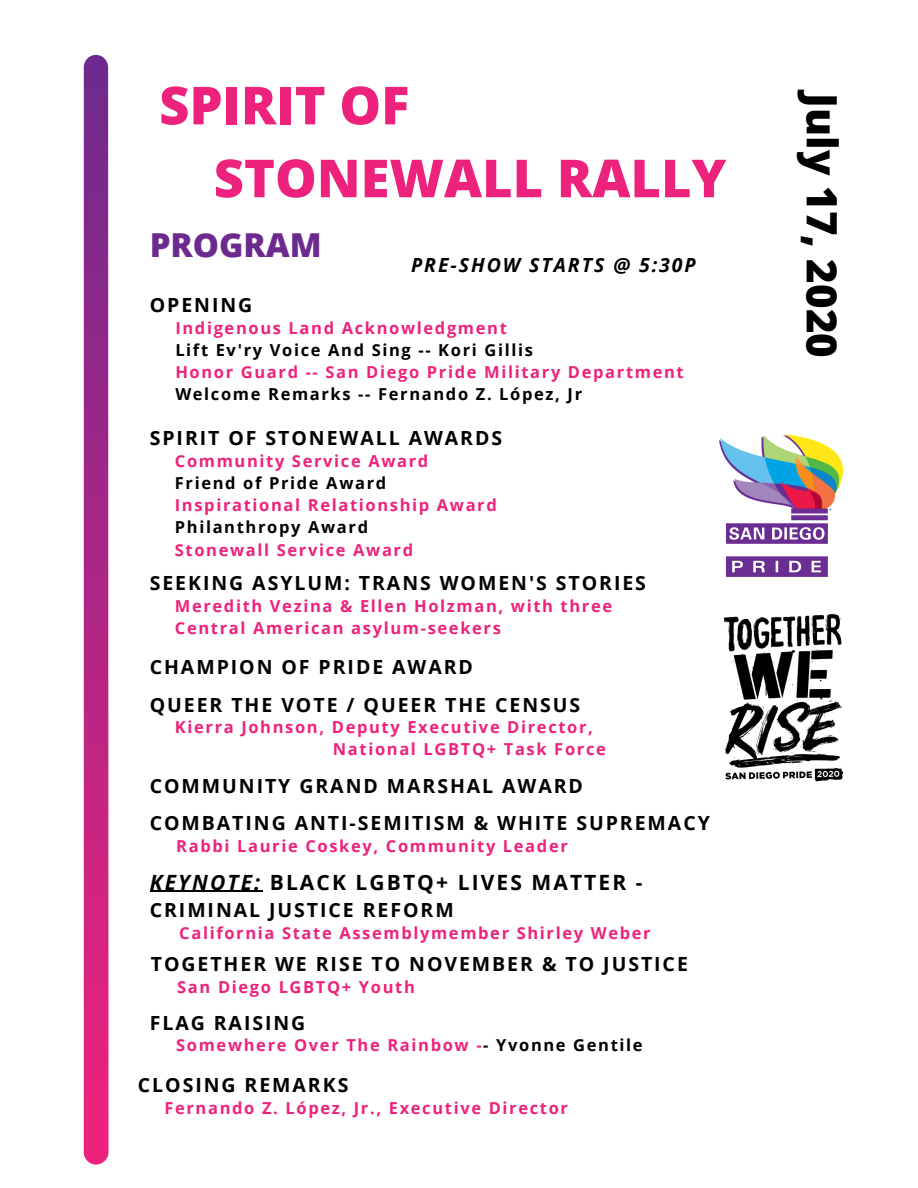
<style>
.page{position:relative;width:918px;height:1188px;background:#fff}
.page>*{position:absolute;margin:0;border:0;box-sizing:border-box;transform-origin:0 0}
.t1{font:800 52.5px/72.9px "Open Sans";color:#ed227c}
.t2{font:800 42px "Open Sans";color:#000}
.t3{font:800 33px "Open Sans";color:#6c2a8e}
.t4{font:700 21px "Open Sans";letter-spacing:.1em;color:#010103}
.t5{font:700 19.5px "Open Sans";letter-spacing:.1em;color:#010103}
.t6{font:italic 700 19.5px "Open Sans";letter-spacing:.1em;color:#010103}
.t7{font:700 16.5px/22.2px "Open Sans";letter-spacing:.1em;color:#ed227c}
.t8{font:700 16.5px "Open Sans";letter-spacing:.1em;color:#010103}
.s1{font-style:italic}
.s2{color:#000}
</style>
<div class="page">
<div style="left:84px;top:55px;width:25px;height:1110px;background:linear-gradient(to bottom,#6d2a8e,#f1227c);border-radius:12px"></div>
<img style="left:720px;top:434px;width:122px;height:142px">
<img style="left:722px;top:614px;width:122px;height:168px">
<hr style="left:150px;top:891px;width:112px;height:1px;background:#010103">
<h1 class="t1" style="left:214px;top:68px;width:514px;text-indent:-55px">SPIRIT OF<br>STONEWALL RALLY</h1>
<h3 class="t3" style="left:150px;top:222px;width:174px">PROGRAM</h3>
<p class="t6" style="left:411px;top:251px;width:286px">PRE-SHOW STARTS @ 5:30P</p>
<p class="t5" style="left:150px;top:291px;width:104px">OPENING</p>
<p class="t7" style="left:175px;top:316px;width:333px">Indigenous Land Acknowledgment</p>
<p class="t8" style="left:175px;top:338px;width:359px">Lift Ev'ry Voice And Sing -- Kori Gillis</p>
<p class="t7" style="left:175px;top:361px;width:510px">Honor Guard -- San Diego Pride Military Department</p>
<p class="t8" style="left:175px;top:383px;width:408px">Welcome Remarks -- Fernando Z. López, Jr</p>
<p class="t5" style="left:150px;top:425px;width:354px">SPIRIT OF STONEWALL AWARDS</p>
<p class="t7" style="left:175px;top:449px;width:255px">Community Service Award</p>
<p class="t8" style="left:175px;top:471px;width:213px">Friend of Pride Award</p>
<p class="t7" style="left:175px;top:494px;width:324px">Inspirational Relationship Award</p>
<p class="t8" style="left:175px;top:516px;width:195px">Philanthropy Award</p>
<p class="t7" style="left:175px;top:538px;width:240px">Stonewall Service Award</p>
<p class="t5" style="left:150px;top:569px;width:498px">SEEKING ASYLUM: TRANS WOMEN'S STORIES</p>
<p class="t7" style="left:175px;top:594px;width:439px">Meredith Vezina &amp; Ellen Holzman, with three<br>Central American asylum-seekers</p>
<p class="t5" style="left:150px;top:653px;width:325px">CHAMPION OF PRIDE AWARD</p>
<p class="t5" style="left:150px;top:691px;width:432px">QUEER THE VOTE / QUEER THE CENSUS</p>
<p class="t7" style="left:333px;top:716px;width:274px;text-indent:-158px">Kierra Johnson, Deputy Executive Director,<br>National LGBTQ+ Task Force</p>
<p class="t5" style="left:150px;top:772px;width:435px">COMMUNITY GRAND MARSHAL AWARD</p>
<p class="t5" style="left:150px;top:809px;width:562px">COMBATING ANTI-SEMITISM &amp; WHITE SUPREMACY</p>
<p class="t7" style="left:176px;top:834px;width:393px">Rabbi Laurie Coskey, Community Leader</p>
<p class="t4" style="left:150px;top:867px;width:494px"><span class="s1">KEYNOTE:</span> BLACK LGBTQ+ LIVES MATTER -</p>
<p class="t5" style="left:150px;top:896px;width:305px">CRIMINAL JUSTICE REFORM</p>
<p class="t7" style="left:179px;top:922px;width:473px">California State Assemblymember Shirley Weber</p>
<p class="t5" style="left:151px;top:950px;width:539px">TOGETHER WE RISE TO NOVEMBER &amp; TO JUSTICE</p>
<p class="t7" style="left:177px;top:975px;width:239px">San Diego LGBTQ+ Youth</p>
<p class="t5" style="left:150px;top:1009px;width:157px">FLAG RAISING</p>
<p class="t7" style="left:176px;top:1034px;width:468px">Somewhere Over The Rainbow -<span class="s2">- Yvonne Gentile</span></p>
<p class="t5" style="left:138px;top:1072px;width:212px">CLOSING REMARKS</p>
<p class="t7" style="left:164px;top:1096px;width:405px">Fernando Z. López, Jr., Executive Director</p>
<h2 class="t2" style="left:852px;top:93px;width:266px;rotate:90deg">July 17, 2020</h2>
</div>
